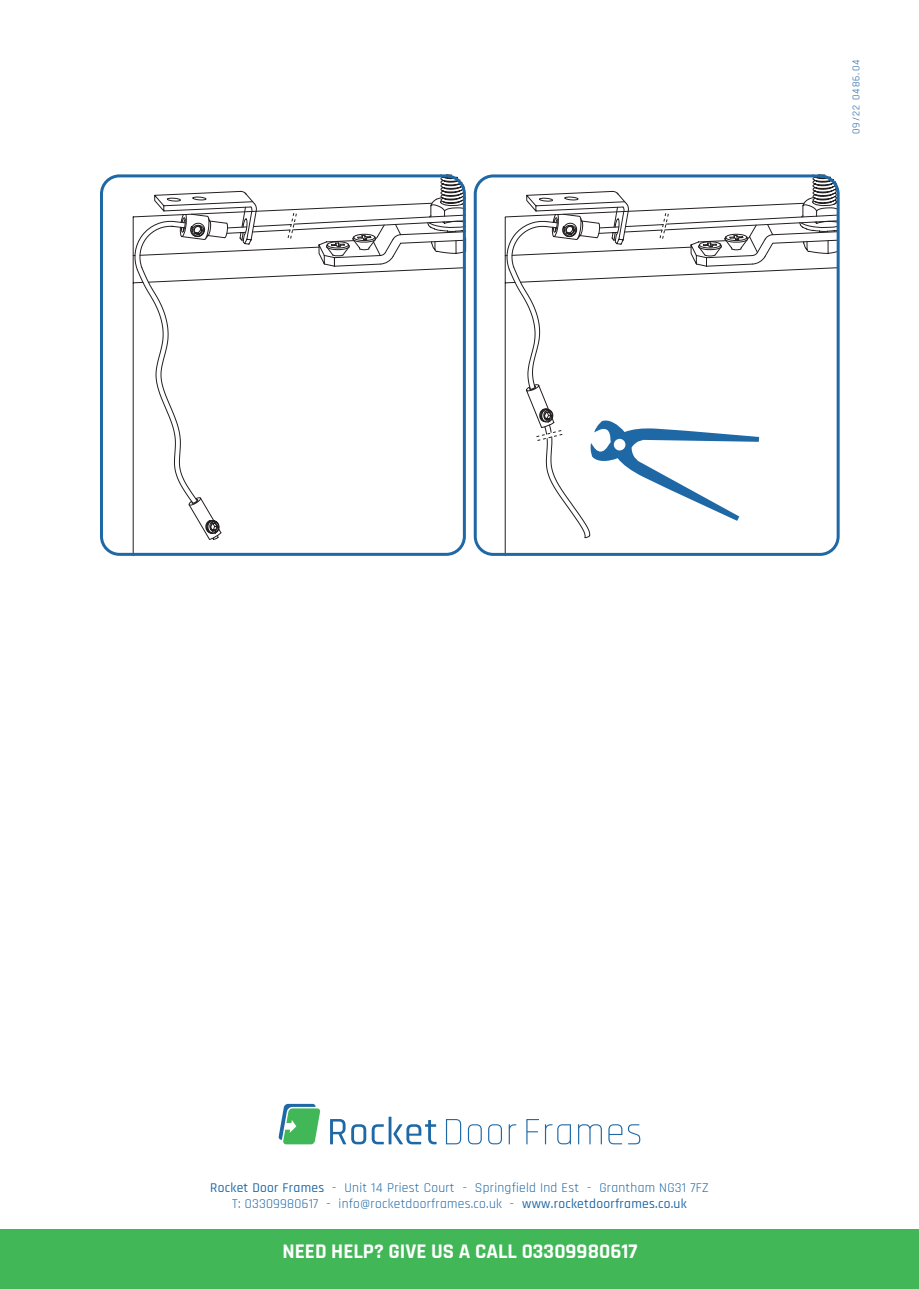
<style>
.page{position:relative;width:919px;height:1289px;background:#fff}
.page>*{position:absolute;margin:0;border:0;box-sizing:border-box;transform-origin:0 0}
.t1{font:700 21px "Rajdhani";color:#fff}
.t2{font:13.5px "Rajdhani";letter-spacing:.02em;color:#1e68a6}
.t3{font:10.5px "Rajdhani";letter-spacing:.1em;color:#165d9f}
.s1{font-weight:500}
</style>
<div class="page">
<svg style="left:188px;top:504px;width:22px;height:36px"></svg>
<svg style="left:137px;top:270px;width:288px;height:234px"></svg>
<svg style="left:133px;top:176px;width:332px;height:94px"></svg>
<div style="left:0;top:1229px;width:918px;height:59px;background:#41b757"></div>
<div style="left:100px;top:174px;width:366px;height:382px;border:3px solid #1e68a6;border-radius:18px"></div>
<div style="left:473px;top:174px;width:366px;height:382px;border:3px solid #1e68a6;border-radius:18px"></div>
<svg style="left:504px;top:174px;width:334px;height:347px"></svg>
<svg style="left:526px;top:1119px;width:13px;height:25px"></svg>
<svg style="left:545px;top:1124px;width:26px;height:20px"></svg>
<svg style="left:578px;top:1124px;width:24px;height:20px"></svg>
<svg style="left:608px;top:1124px;width:14px;height:20px"></svg>
<svg style="left:628px;top:1124px;width:12px;height:20px"></svg>
<svg style="left:330px;top:1116px;width:106px;height:28px"></svg>
<svg style="left:446px;top:1119px;width:15px;height:25px"></svg>
<svg style="left:468px;top:1124px;width:14px;height:20px"></svg>
<svg style="left:488px;top:1124px;width:14px;height:20px"></svg>
<svg style="left:508px;top:1124px;width:8px;height:20px"></svg>
<svg style="left:278px;top:1103px;width:42px;height:41px"></svg>
<p class="t3" style="left:850px;top:134px;width:76px;rotate:-90deg">09/22 0486.04</p>
<p class="t2" style="left:210px;top:1179px;width:500px"><span class="s1">Rocket Door Frames</span> - Unit 14 Priest Court - Springfield Ind Est - Grantham NG31 7FZ</p>
<p class="t2" style="left:232px;top:1196px;width:456px">T: 03309980617 - info@rocketdoorframes.co.uk - <span class="s1">www.rocketdoorframes.co.uk</span></p>
<p class="t1" style="left:282px;top:1238px;width:356px">NEED HELP? GIVE US A CALL 03309980617</p>
</div>
